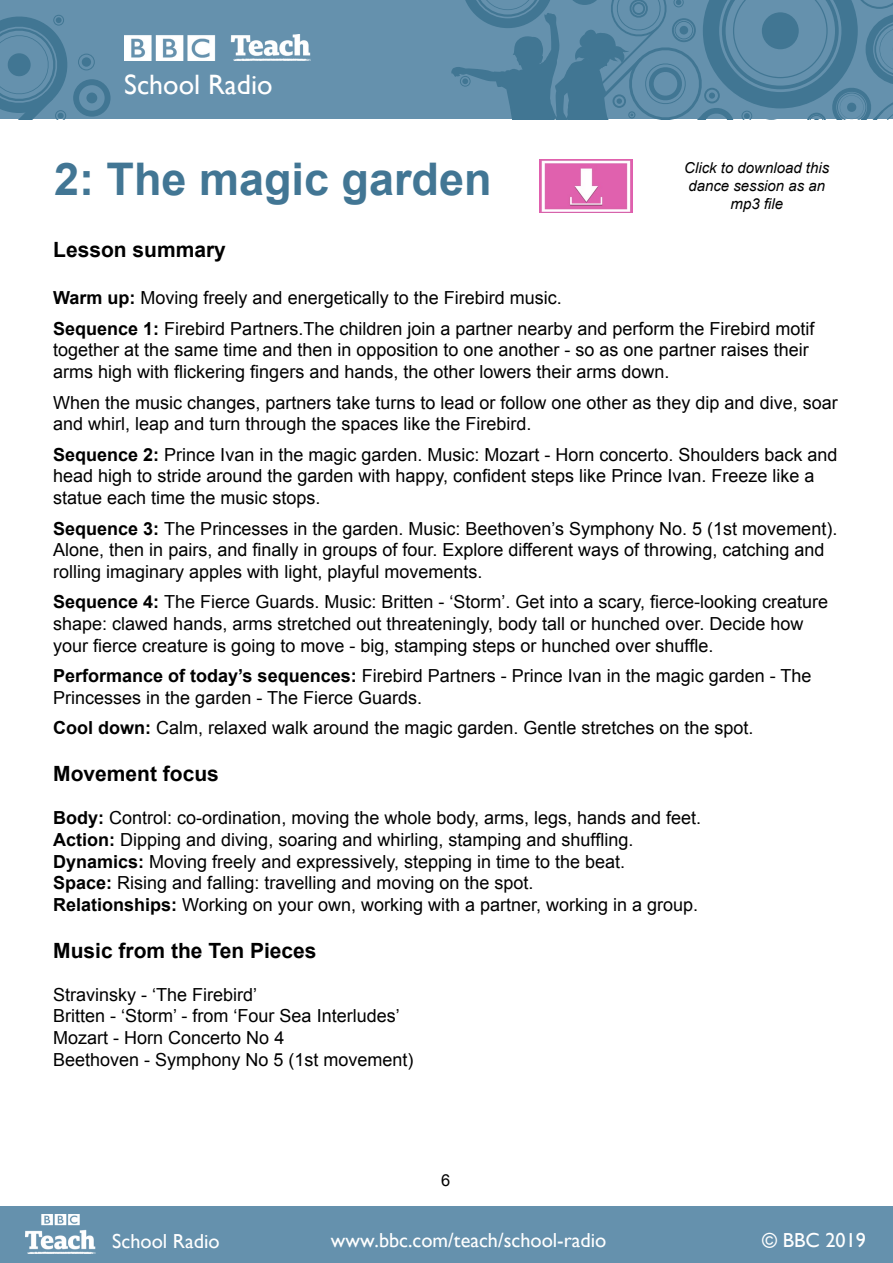
<style>
.page{position:relative;width:893px;height:1263px;background:#fff}
.page>*{position:absolute;margin:0;border:0;box-sizing:border-box;transform-origin:0 0}
.t1{font:700 45px "Arial";color:#427694}
.t2{font:28.05px "Gill Sans";color:#fff}
.t3{font:700 21px "Arial";color:#000}
.t4{font:20.25px "Gill Sans";color:#fff}
.t5{font:18px/21.6px "Arial";color:#000}
.t6{font:16.5px "Arial";color:#000}
.t7{font:italic 15px/18px "Arial";color:#000;text-align:center}
.s1{font-weight:700}
</style>
<div class="page">
<div style="left:0;top:1207px;width:893px;height:56px;background:#6591ad"></div>
<div style="left:0;top:0;width:893px;height:119px;background:#6591ad"></div>
<svg style="left:310px;top:0;width:583px;height:120px"></svg>
<svg style="left:0;top:15px;width:111px;height:104px"></svg>
<img style="left:25px;top:1214px;width:70px;height:39px">
<img style="left:125px;top:34px;width:185px;height:27px">
<img style="left:539px;top:160px;width:94px;height:52px">
<h2 class="t2" style="left:124px;top:68px;width:150px">School Radio</h2>
<h1 class="t1" style="left:54px;top:150px;width:439px">2: The magic garden</h1>
<p class="t7" style="left:684px;top:159px;width:147px">Click to download this dance session as an mp3 file</p>
<p class="t3" style="left:53px;top:236px;width:174px">Lesson summary</p>
<p class="t5" style="left:53px;top:283px;width:763px;line-height:30.6px"><span class="s1">Warm up:</span> Moving freely and energetically to the Firebird music.<br><span class="s1">Sequence 1:</span> Firebird Partners.The children join a partner nearby and perform the Firebird motif</p>
<p class="t5" style="left:53px;top:339px;width:757px">together at the same time and then in opposition to one another - so as one partner raises their arms high with flickering fingers and hands, the other lowers their arms down.</p>
<p class="t5" style="left:53px;top:392px;width:786px">When the music changes, partners take turns to lead or follow one other as they dip and dive, soar and whirl, leap and turn through the spaces like the Firebird.</p>
<p class="t5" style="left:53px;top:444px;width:786px"><span class="s1">Sequence 2:</span> Prince Ivan in the magic garden. Music: Mozart - Horn concerto. Shoulders back and head high to stride around the garden with happy, confident steps like Prince Ivan. Freeze like a statue each time the music stops.</p>
<p class="t5" style="left:53px;top:518px;width:786px"><span class="s1">Sequence 3:</span> The Princesses in the garden. Music: Beethoven’s Symphony No. 5 (1st movement).<br>Alone, then in pairs, and finally in groups of four. Explore different ways of throwing, catching and rolling imaginary apples with light, playful movements.</p>
<p class="t5" style="left:53px;top:591px;width:776px"><span class="s1">Sequence 4:</span> The Fierce Guards. Music: Britten - ‘Storm’. Get into a scary, fierce-looking creature shape: clawed hands, arms stretched out threateningly, body tall or hunched over. Decide how your fierce creature is going to move - big, stamping steps or hunched over shuffle.</p>
<p class="t5" style="left:53px;top:665px;width:760px"><span class="s1">Performance of today’s sequences:</span> Firebird Partners - Prince Ivan in the magic garden - The<br>Princesses in the garden - The Fierce Guards.</p>
<p class="t5" style="left:53px;top:717px;width:702px"><span class="s1">Cool down:</span> Calm, relaxed walk around the magic garden. Gentle stretches on the spot.</p>
<p class="t3" style="left:53px;top:760px;width:167px">Movement focus</p>
<p class="t5" style="left:53px;top:807px;width:649px"><span class="s1">Body:</span> Control: co-ordination, moving the whole body, arms, legs, hands and feet.<br><span class="s1">Action:</span> Dipping and diving, soaring and whirling, stamping and shuffling.<br><span class="s1">Dynamics:</span> Moving freely and expressively, stepping in time to the beat.<br><span class="s1">Space:</span> Rising and falling: travelling and moving on the spot.<br><span class="s1">Relationships:</span> Working on your own, working with a partner, working in a group.</p>
<p class="t3" style="left:53px;top:936px;width:265px">Music from the Ten Pieces</p>
<p class="t5" style="left:53px;top:984px;width:362px">Stravinsky - ‘The Firebird’<br>Britten - ‘Storm’ - from ‘Four Sea Interludes’ Mozart - Horn Concerto No 4<br>Beethoven - Symphony No 5 (1st movement)</p>
<p class="t6" style="left:441px;top:1170px;width:11px">6</p>
<p class="t4" style="left:112px;top:1229px;width:109px">School Radio</p>
<p class="t4" style="left:331px;top:1228px;width:277px">www.bbc.com/teach/school-radio</p>
<p class="t4" style="left:762px;top:1228px;width:105px">© BBC 2019</p>
</div>
